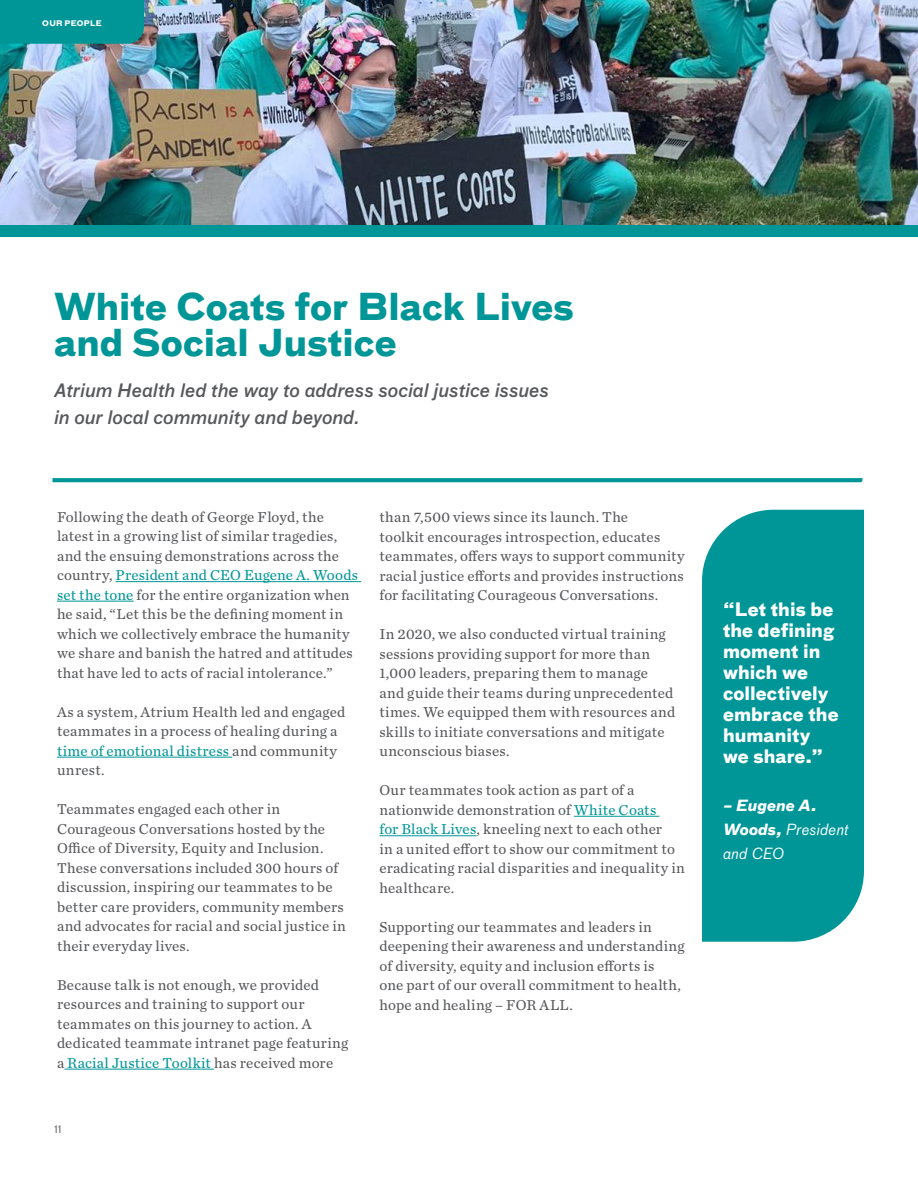
<style>
.page{position:relative;width:918px;height:1188px;background:#fff}
.page>*{position:absolute;margin:0;border:0;box-sizing:border-box;transform-origin:0 0}
.t1{font:700 36px/36px "Bau Pro";color:#009698}
.t2{font:italic 500 18px/27px "Bau Pro";color:#57585b}
.t3{font:700 18px/21px "Bau Pro";letter-spacing:.005em;color:#fff}
.t4{font:15px/19.5px "Chronicle Text G2";letter-spacing:.015em;color:#57585b}
.t5{font:italic 700 15px/24px "Bau Pro";letter-spacing:.01em;color:#fff}
.t6{font:10.5px "Bau Pro";color:#57585b}
.t7{font:700 7.5px "Bau Pro";letter-spacing:.03em;color:#fff}
.s1{color:#009698}
.s2{font-weight:400}
</style>
<div class="page">
<img style="left:0;top:0;width:918px;height:225px">
<hr style="left:116px;top:581px;width:245px;height:1px;background:#009698">
<hr style="left:57px;top:601px;width:77px;height:1px;background:#009698">
<hr style="left:57px;top:757px;width:175px;height:1px;background:#009698">
<hr style="left:64px;top:1069px;width:150px;height:1px;background:#009698">
<hr style="left:574px;top:816px;width:85px;height:1px;background:#009698">
<hr style="left:380px;top:835px;width:97px;height:1px;background:#009698">
<div style="left:0;top:225px;width:918px;height:12px;background:#009698"></div>
<svg style="left:52px;top:478px;width:810px;height:4px;background:#07999b"></svg>
<div style="left:702px;top:510px;width:162px;height:432px;background:#009698"></div>
<div style="left:0;top:0;width:144px;height:44px;background:#009698"></div>
<p class="t7" style="left:42px;top:17px;width:61px">OUR PEOPLE</p>
<h1 class="t1" style="left:54px;top:286px;width:521px">White Coats for Black Lives and Social Justice</h1>
<p class="t2" style="left:54px;top:376px;width:496px">Atrium Health led the way to address social justice issues in our local community and beyond.</p>
<p class="t4" style="left:57px;top:506px;width:303px">Following the death of George Floyd, the latest in a growing list of similar tragedies, and the ensuing demonstrations across the country, <span class="s1">President and CEO Eugene A. Woods set the tone</span> for the entire organization when he said, “Let this be the defining moment in which we collectively embrace the humanity we share and banish the hatred and attitudes that have led to acts of racial intolerance.”</p>
<p class="t4" style="left:57px;top:701px;width:290px">As a system, Atrium Health led and engaged teammates in a process of healing during a <span class="s1">time of emotional distress</span> and community unrest.</p>
<p class="t4" style="left:57px;top:799px;width:290px">Teammates engaged each other in Courageous Conversations hosted by the Office of Diversity, Equity and Inclusion.<br>These conversations included 300 hours of discussion, inspiring our teammates to be better care providers, community members and advocates for racial and social justice in their everyday lives.</p>
<p class="t4" style="left:57px;top:974px;width:293px">Because talk is not enough, we provided resources and training to support our teammates on this journey to action. A dedicated teammate intranet page featuring a <span class="s1">Racial Justice Toolkit</span> has received more</p>
<p class="t4" style="left:380px;top:507px;width:307px">than 7,500 views since its launch. The<br>toolkit encourages introspection, educates teammates, offers ways to support community racial justice efforts and provides instructions for facilitating Courageous Conversations.</p>
<p class="t4" style="left:380px;top:624px;width:297px">In 2020, we also conducted virtual training sessions providing support for more than 1,000 leaders, preparing them to manage and guide their teams during unprecedented times. We equipped them with resources and skills to initiate conversations and mitigate unconscious biases.</p>
<p class="t4" style="left:380px;top:780px;width:307px">Our teammates took action as part of a nationwide demonstration of <span class="s1">White Coats<br>for Black Lives</span>, kneeling next to each other<br>in a united effort to show our commitment to eradicating racial disparities and inequality in healthcare.</p>
<p class="t4" style="left:380px;top:916px;width:307px">Supporting our teammates and leaders in deepening their awareness and understanding of diversity, equity and inclusion efforts is<br>one part of our overall commitment to health, hope and healing – FOR ALL.</p>
<p class="t6" style="left:54px;top:1122px;width:9px">11</p>
<p class="t3" style="left:723px;top:597px;width:117px">“Let this be the defining moment in which we collectively embrace the humanity we share.”</p>
<p class="t5" style="left:723px;top:792px;width:127px">– Eugene A.<br>Woods, <span class="s2">President and CEO</span></p>
</div>
